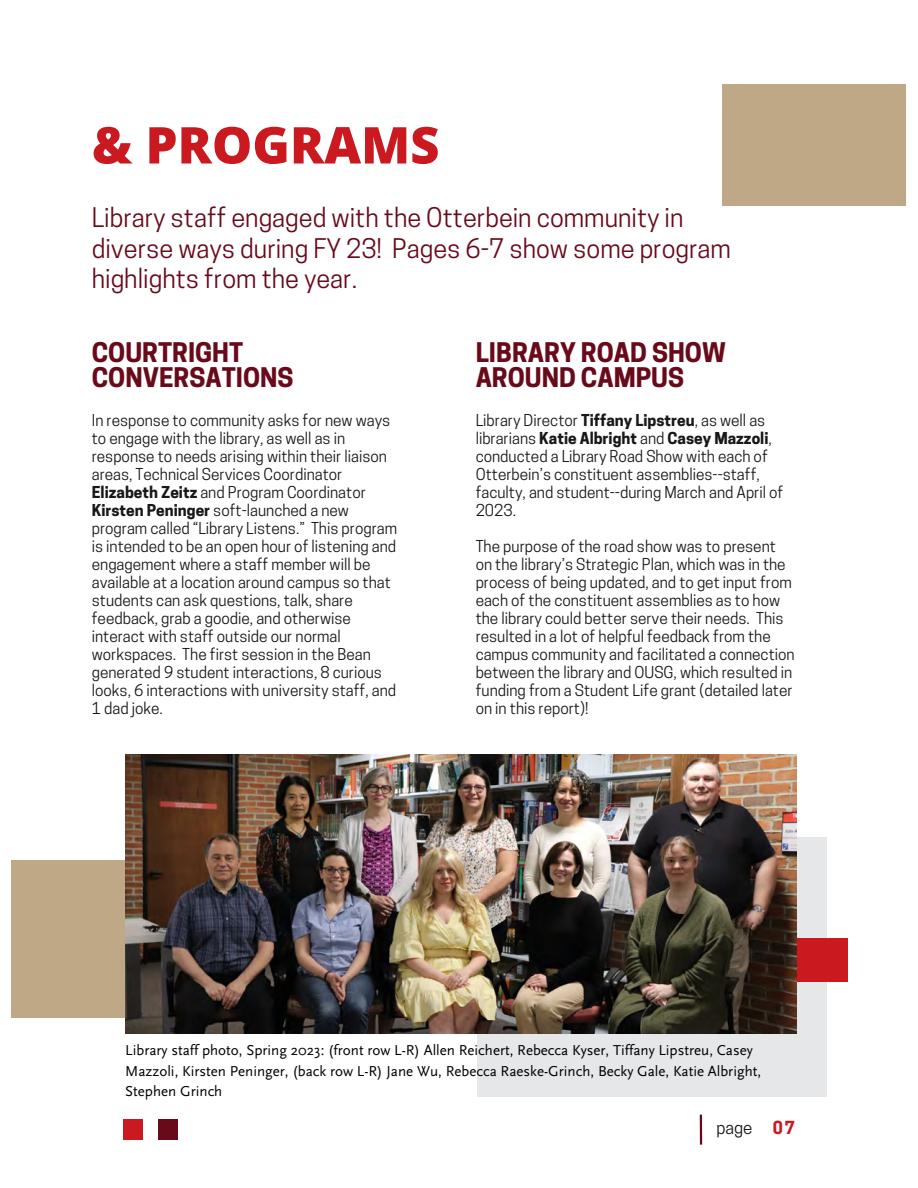
<style>
.page{position:relative;width:918px;height:1188px;background:#fff}
.page>*{position:absolute;margin:0;border:0;box-sizing:border-box;transform-origin:0 0}
.t1{font:800 50.85px "Open Sans";color:#cb1920}
.t2{font:25.35px/30.3px "Cooper Hewitt";color:#690a1a}
.t3{font:700 25.35px/24.8px "Cooper Hewitt";color:#690a1a}
.t4{font:16.95px "Cooper Hewitt";color:#191717}
.t5{font:700 16.95px "Cooper Hewitt";color:#cb1920}
.t6{font:15.45px/18px "Cooper Hewitt";color:#191717}
.t7{font:15px/20.2px "Scala Sans";color:#000}
.s1{font-weight:700}
</style>
<div class="page">
<hr style="left:700px;top:1115px;width:2px;height:30px;background:#690a1a">
<div style="left:158px;top:1120px;width:19px;height:20px;background:#690a1a"></div>
<div style="left:123px;top:1120px;width:19px;height:20px;background:#cb1920"></div>
<div style="left:722px;top:84px;width:184px;height:122px;background:#bfa886"></div>
<div style="left:477px;top:837px;width:349px;height:259px;background:#e6e7e8"></div>
<div style="left:11px;top:860px;width:131px;height:157px;background:#bfa886"></div>
<div style="left:722px;top:939px;width:126px;height:43px;background:#cb1920"></div>
<img style="left:125px;top:754px;width:672px;height:279px">
<h4 class="t1" style="left:92px;top:109px;width:349px">&amp; PROGRAMS</h4>
<h4 class="t2" style="left:92px;top:206px;width:641px">Library staff engaged with the Otterbein community in diverse ways during FY 23! Pages 6-7 show some program highlights from the year.</h4>
<p class="t3" style="left:92px;top:344px;width:203px">COURTRIGHT<br>CONVERSATIONS</p>
<h2 class="t6" style="left:92px;top:413px;width:307px">In response to community asks for new ways to engage with the library, as well as in response to needs arising within their liaison areas, Technical Services Coordinator <span class="s1">Elizabeth Zeitz</span> and Program Coordinator <span class="s1">Kirsten Peninger</span> soft-launched a new program called “Library Listens.” This program is intended to be an open hour of listening and engagement where a staff member will be available at a location around campus so that students can ask questions, talk, share feedback, grab a goodie, and otherwise interact with staff outside our normal workspaces. The first session in the Bean generated 9 student interactions, 8 curious looks, 6 interactions with university staff, and 1 dad joke.</h2>
<h4 class="t3" style="left:476px;top:344px;width:252px">LIBRARY ROAD SHOW<br>AROUND CAMPUS</h4>
<h4 class="t6" style="left:476px;top:413px;width:309px">Library Director <span class="s1">Tiffany Lipstreu</span>, as well as librarians <span class="s1">Katie Albright</span> and <span class="s1">Casey Mazzoli</span>, conducted a Library Road Show with each of Otterbein’s constituent assemblies--staff, faculty, and student--during March and April of 2023.</h4>
<p class="t6" style="left:476px;top:539px;width:321px">The purpose of the road show was to present on the library’s Strategic Plan, which was in the process of being updated, and to get input from each of the constituent assemblies as to how the library could better serve their needs. This resulted in a lot of helpful feedback from the campus community and facilitated a connection between the library and OUSG, which resulted in funding from a Student Life grant (detailed later on in this report)!</p>
<p class="t7" style="left:125px;top:1041px;width:637px">Library staff photo, Spring 2023: (front row L-R) Allen Reichert, Rebecca Kyser, Tiffany Lipstreu, Casey<br>Mazzoli, Kirsten Peninger, (back row L-R) Jane Wu, Rebecca Raeske-Grinch, Becky Gale, Katie Albright,<br>Stephen Grinch</p>
<h3 class="t4" style="left:716px;top:1121px;width:38px">page</h3>
<h2 class="t5" style="left:773px;top:1121px;width:24px">07</h2>
</div>
